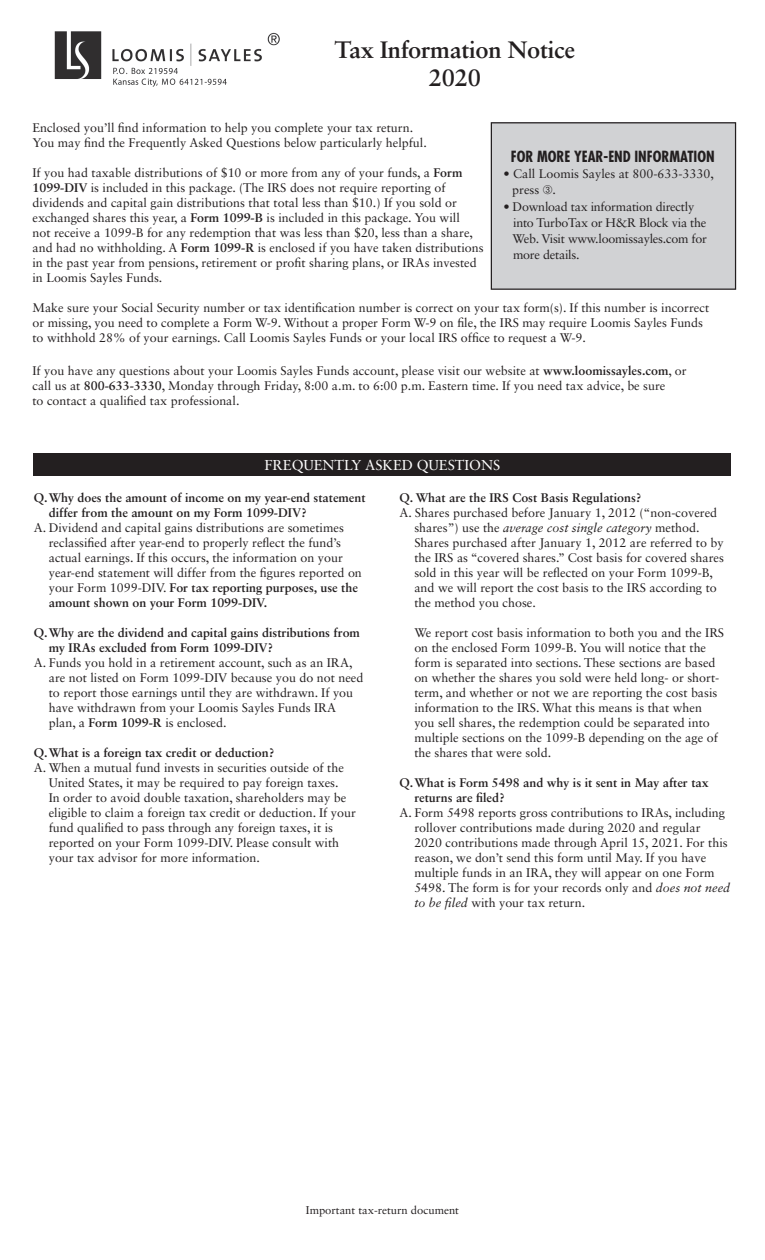
<style>
.page{position:relative;width:765px;height:1260px;background:#fff}
.page>*{position:absolute;margin:0;border:0;box-sizing:border-box;transform-origin:0 0}
.t1{font:700 23.75px "Sabon LT Std";letter-spacing:-.01em;color:#231f20}
.t2{font:700 condensed 15px "Futura Std";color:#231f20}
.t3{font:14.38px "Sabon LT Std";color:#fff}
.Q_and_A{font:12.5px/15px "Sabon LT Std";color:#231f20}
.Q_and_A-2{font:700 12.5px/15px "Sabon LT Std";color:#231f20}
.Q_and_A-3{font:12.5px/16.2px "Sabon LT Std";letter-spacing:-.02em;color:#231f20}
.t4{font:11.25px "Sabon LT Std";color:#231f20}
.s1{font-weight:700}
.s2{font-style:italic}
</style>
<div class="page">
<div style="left:491px;top:123px;width:245px;height:166px;background:#d1d2d4"></div>
<div style="left:491px;top:122px;width:245px;height:168px;border:1px solid #231f20"></div>
<div style="left:34px;top:454px;width:697px;height:22px;background:#231f20"></div>
<img style="left:55px;top:32px;width:224px;height:54px">
<p class="t1" style="left:335px;top:35px;width:242px">Tax Information Notice</p>
<p class="t1" style="left:429px;top:63px;width:54px">2020</p>
<p class="Q_and_A" style="left:32px;top:120px;width:382px">Enclosed you’ll find information to help you complete your tax return.</p>
<p class="Q_and_A" style="left:32px;top:135px;width:396px">You may find the Frequently Asked Questions below particularly helpful.</p>
<p class="Q_and_A" style="left:32px;top:165px;width:431px">If you had taxable distributions of $10 or more from any of your funds, a <span class="s1">Form</span></p>
<p class="Q_and_A" style="left:32px;top:180px;width:415px"><span class="s1">1099-DIV</span> is included in this package. (The IRS does not require reporting of</p>
<p class="Q_and_A" style="left:32px;top:195px;width:426px">dividends and capital gain distributions that total less than $10.) If you sold or</p>
<p class="Q_and_A" style="left:32px;top:210px;width:429px">exchanged shares this year, a <span class="s1">Form 1099-B</span> is included in this package. You will</p>
<p class="Q_and_A" style="left:32px;top:225px;width:442px">not receive a 1099-B for any redemption that was less than $20, less than a share,</p>
<p class="Q_and_A" style="left:32px;top:240px;width:453px">and had no withholding. A <span class="s1">Form 1099-R</span> is enclosed if you have taken distributions</p>
<p class="Q_and_A" style="left:32px;top:255px;width:446px">in the past year from pensions, retirement or profit sharing plans, or IRAs invested</p>
<p class="Q_and_A" style="left:32px;top:270px;width:131px">in Loomis Sayles Funds.</p>
<p class="Q_and_A" style="left:32px;top:300px;width:678px">Make sure your Social Security number or tax identification number is correct on your tax form(s). If this number is incorrect or missing, you need to complete a Form W-9. Without a proper Form W-9 on file, the IRS may require Loomis Sayles Funds to withhold 28% of your earnings. Call Loomis Sayles Funds or your local IRS office to request a W-9.</p>
<p class="Q_and_A" style="left:32px;top:363px;width:656px">If you have any questions about your Loomis Sayles Funds account, please visit our website at <span class="s1">www.loomissayles.com</span>, or</p>
<p class="Q_and_A" style="left:32px;top:378px;width:635px">call us at <span class="s1">800-633-3330</span>, Monday through Friday, 8:00 a.m. to 6:00 p.m. Eastern time. If you need tax advice, be sure</p>
<p class="Q_and_A" style="left:32px;top:393px;width:208px">to contact a qualified tax professional.</p>
<p class="t2" style="left:511px;top:147px;width:205px">FOR MORE YEAR-END INFORMATION</p>
<p class="Q_and_A" style="left:512px;top:165px;width:203px;line-height:16.2px;text-indent:-9px">• Call Loomis Sayles at 800-633-3330, press ➂.</p>
<p class="Q_and_A-3" style="left:513px;top:198px;width:195px;text-indent:-10px">• Download tax information directly into TurboTax or H&amp;R Block via the</p>
<p class="Q_and_A-3" style="left:513px;top:230px;width:196px">Web. Visit www.loomissayles.com for</p>
<p class="Q_and_A-3" style="left:513px;top:247px;width:68px">more details.</p>
<p class="t3" style="left:265px;top:457px;width:237px">FREQUENTLY ASKED QUESTIONS</p>
<p class="Q_and_A-2" style="left:49px;top:490px;width:318px;text-indent:-15px">Q.Why does the amount of income on my year-end statement differ from the amount on my Form 1099-DIV?</p>
<p class="Q_and_A" style="left:49px;top:520px;width:315px;text-indent:-15px">A. Dividend and capital gains distributions are sometimes reclassified after year-end to properly reflect the fund’s actual earnings. If this occurs, the information on your year-end statement will differ from the figures reported on your Form 1099-DIV. <span class="s1">For tax reporting purposes, use the amount shown on your Form 1099-DIV.</span></p>
<p class="Q_and_A-2" style="left:49px;top:625px;width:313px;text-indent:-15px">Q.Why are the dividend and capital gains distributions from my IRAs excluded from Form 1099-DIV?</p>
<p class="Q_and_A" style="left:49px;top:655px;width:316px;text-indent:-15px">A. Funds you hold in a retirement account, such as an IRA, are not listed on Form 1099-DIV because you do not need to report those earnings until they are withdrawn. If you have withdrawn from your Loomis Sayles Funds IRA plan, a <span class="s1">Form 1099-R</span> is enclosed.</p>
<p class="Q_and_A-2" style="left:34px;top:745px;width:242px">Q.What is a foreign tax credit or deduction?</p>
<p class="Q_and_A" style="left:49px;top:760px;width:309px;text-indent:-15px">A. When a mutual fund invests in securities outside of the United States, it may be required to pay foreign taxes.<br>In order to avoid double taxation, shareholders may be eligible to claim a foreign tax credit or deduction. If your fund qualified to pass through any foreign taxes, it is reported on your Form 1099-DIV. Please consult with your tax advisor for more information.</p>
<p class="Q_and_A-2" style="left:399px;top:490px;width:244px">Q. What are the IRS Cost Basis Regulations?</p>
<p class="Q_and_A" style="left:414px;top:505px;width:311px;text-indent:-15px">A. Shares purchased before January 1, 2012 (“non-covered shares”) use the <span class="s2">average cost single category</span> method.<br>Shares purchased after January 1, 2012 are referred to by the IRS as “covered shares.” Cost basis for covered shares sold in this year will be reflected on your Form 1099-B, and we will report the cost basis to the IRS according to the method you chose.</p>
<p class="Q_and_A" style="left:414px;top:625px;width:311px">We report cost basis information to both you and the IRS on the enclosed Form 1099-B. You will notice that the form is separated into sections. These sections are based on whether the shares you sold were held long- or short&shy;term, and whether or not we are reporting the cost basis information to the IRS. What this means is that when you sell shares, the redemption could be separated into multiple sections on the 1099-B depending on the age of the shares that were sold.</p>
<p class="Q_and_A-2" style="left:414px;top:775px;width:296px;text-indent:-15px">Q.What is Form 5498 and why is it sent in May after tax returns are filed?</p>
<p class="Q_and_A" style="left:414px;top:805px;width:317px;text-indent:-15px">A. Form 5498 reports gross contributions to IRAs, including rollover contributions made during 2020 and regular 2020 contributions made through April 15, 2021. For this reason, we don’t send this form until May. If you have multiple funds in an IRA, they will appear on one Form 5498. The form is for your records only and <span class="s2">does not need to be filed</span> with your tax return.</p>
<p class="t4" style="left:306px;top:1203px;width:155px">Important tax-return document</p>
</div>
